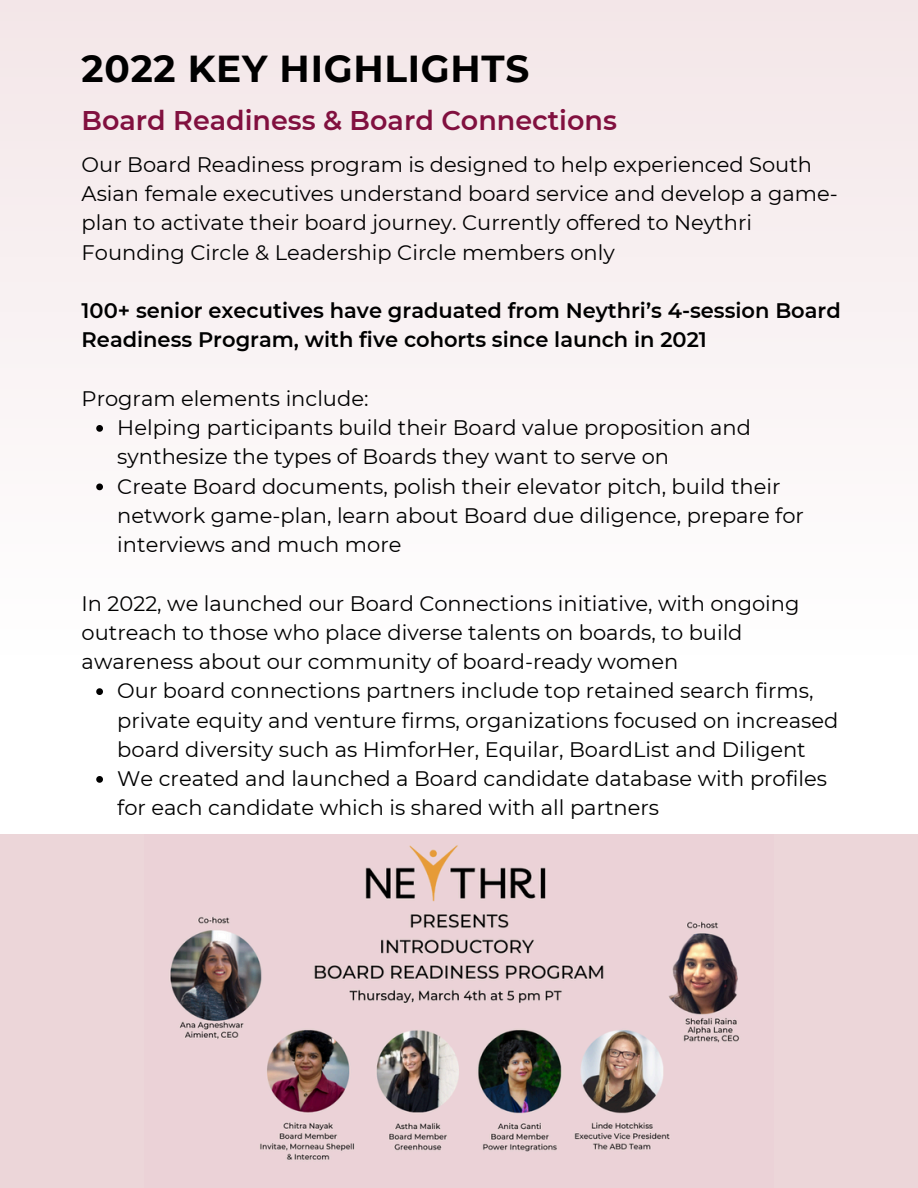
<style>
.page{position:relative;width:918px;height:1188px;background:#fff}
.page>*{position:absolute;margin:0;border:0;box-sizing:border-box;transform-origin:0 0}
.t1{font:700 37.5px "Montserrat";letter-spacing:.02em;color:#000}
.t2{font:600 27px "Montserrat";color:#81103f}
.t3{font:21px/29.2px "Montserrat";color:#000}
.t4{font:600 21px/29.2px "Montserrat";color:#000}
</style>
<div class="page">
<div style="left:0;top:0;width:918px;height:491px;background:#f7eff0"></div>
<div style="left:0;top:834px;width:918px;height:354px;background:#ecd6d9"></div>
<img style="left:170px;top:845px;width:570px;height:315px">
<svg style="left:96px;top:425px;width:7px;height:7px"></svg>
<svg style="left:96px;top:484px;width:7px;height:6px"></svg>
<svg style="left:96px;top:688px;width:7px;height:7px"></svg>
<svg style="left:96px;top:776px;width:7px;height:7px"></svg>
<p class="t1" style="left:82px;top:46px;width:449px">2022 KEY HIGHLIGHTS</p>
<p class="t2" style="left:82px;top:103px;width:537px">Board Readiness &amp; Board Connections</p>
<h1 class="t3" style="left:82px;top:150px;width:758px">Our Board Readiness program is designed to help experienced South Asian female executives understand board service and develop a game&shy;plan to activate their board journey. Currently offered to Neythri Founding Circle &amp; Leadership Circle members only</h1>
<p class="t4" style="left:82px;top:296px;width:761px">100+ senior executives have graduated from Neythri’s 4-session Board<br>Readiness Program, with five cohorts since launch in 2021</p>
<p class="t3" style="left:82px;top:384px;width:288px">Program elements include:</p>
<h3 class="t3" style="left:117px;top:413px;width:635px">Helping participants build their Board value proposition and synthesize the types of Boards they want to serve on</h3>
<p class="t3" style="left:117px;top:471px;width:688px">Create Board documents, polish their elevator pitch, build their network game-plan, learn about Board due diligence, prepare for interviews and much more</p>
<p class="t3" style="left:82px;top:588px;width:719px">In 2022, we launched our Board Connections initiative, with ongoing outreach to those who place diverse talents on boards, to build awareness about our community of board-ready women</p>
<p class="t3" style="left:117px;top:676px;width:722px">Our board connections partners include top retained search firms, private equity and venture firms, organizations focused on increased board diversity such as HimforHer, Equilar, BoardList and Diligent</p>
<p class="t3" style="left:117px;top:764px;width:711px">We created and launched a Board candidate database with profiles for each candidate which is shared with all partners</p>
</div>
